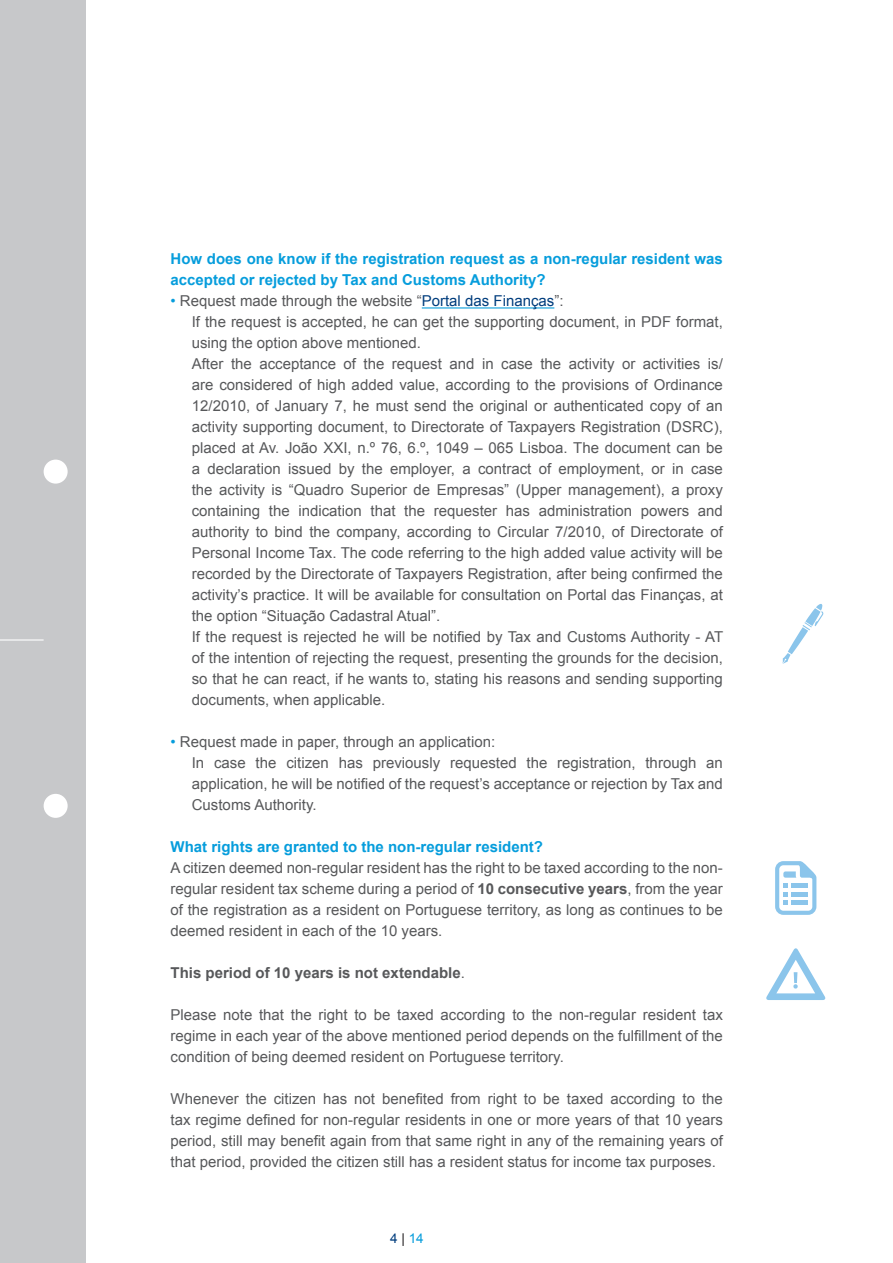
<style>
.page{position:relative;width:893px;height:1263px;background:#fff}
.page>*{position:absolute;margin:0;border:0;box-sizing:border-box;transform-origin:0 0}
.t1{font:15px/21px "Arial";color:#57585a;text-align:justify}
.t2{font:700 15px/21px "Arial";color:#069ddc}
.t3{font:700 15px "Arial";color:#57585a}
.t4{font:13.5px "Arial";color:#069ddc}
.s1{color:#069ddc}
.s2{color:#013d7d}
.s3{font-weight:700}
.s4{font-weight:400}
.s5{color:#231f20}
</style>
<div class="page">
<hr style="left:422px;top:307px;width:132px;height:1px;background:#069ddc">
<div style="left:0;top:0;width:85px;height:1263px;background:#c7c8ca"></div>
<div style="left:44px;top:460px;width:24px;height:24px;background:#fff;border-radius:50%"></div>
<div style="left:44px;top:794px;width:24px;height:24px;background:#fff;border-radius:50%"></div>
<hr style="left:0;top:639px;width:44px;height:1px;background:#fff">
<svg style="left:782px;top:604px;width:41px;height:60px"></svg>
<svg style="left:775px;top:861px;width:41px;height:54px"></svg>
<svg style="left:766px;top:948px;width:60px;height:52px"></svg>
<p class="t2" style="left:171px;top:249px;width:554px">How does one know if the registration request as a non-regular resident was accepted or rejected by Tax and Customs Authority?</p>
<p class="t1" style="left:192px;top:291px;width:533px;text-align:left;text-indent:-21px"><span class="s1">•</span> Request made through the website “<span class="s2">Portal das Finanças</span>”:<br>If the request is accepted, he can get the supporting document, in PDF format, using the option above mentioned.<br>After the acceptance of the request and in case the activity or activities is/ are considered of high added value, according to the provisions of Ordinance 12/2010, of January 7, he must send the original or authenticated copy of an activity supporting document, to Directorate of Taxpayers Registration (DSRC), placed at Av. João XXI, n.º 76, 6.º, 1049 – 065 Lisboa. The document can be a declaration issued by the employer, a contract of employment, or in case the activity is “Quadro Superior de Empresas” (Upper management), a proxy containing the indication that the requester has administration powers and authority to bind the company, according to Circular 7/2010, of Directorate of Personal Income Tax. The code referring to the high added value activity will be recorded by the Directorate of Taxpayers Registration, after being confirmed the activity’s practice. It will be available for consultation on Portal das Finanças, at the option “Situação Cadastral Atual”.<br>If the request is rejected he will be notified by Tax and Customs Authority - AT of the intention of rejecting the request, presenting the grounds for the decision, so that he can react, if he wants to, stating his reasons and sending supporting documents, when applicable.</p>
<p class="t1" style="left:192px;top:732px;width:533px;text-align:left;text-indent:-21px"><span class="s1">•</span> Request made in paper, through an application:<br>In case the citizen has previously requested the registration, through an application, he will be notified of the request’s acceptance or rejection by Tax and Customs Authority.</p>
<p class="t2" style="left:171px;top:837px;width:374px">What rights are granted to the non-regular resident?</p>
<p class="t1" style="left:171px;top:858px;width:554px">A citizen deemed non-regular resident has the right to be taxed according to the non&shy;regular resident tax scheme during a period of <span class="s3">10 consecutive years</span>, from the year of the registration as a resident on Portuguese territory, as long as continues to be deemed resident in each of the 10 years.</p>
<p class="t3" style="left:171px;top:963px;width:296px">This period of 10 years is not extendable<span class="s4">.</span></p>
<p class="t1" style="left:171px;top:1005px;width:554px">Please note that the right to be taxed according to the non-regular resident tax regime in each year of the above mentioned period depends on the fulfillment of the condition of being deemed resident on Portuguese territory.</p>
<p class="t1" style="left:171px;top:1089px;width:554px">Whenever the citizen has not benefited from right to be taxed according to the tax regime defined for non-regular residents in one or more years of that 10 years period, still may benefit again from that same right in any of the remaining years of that period, provided the citizen still has a resident status for income tax purposes.</p>
<p class="t4" style="left:390px;top:1230px;width:35px"><span class="s2">4</span> <span class="s5">|</span> 14</p>
</div>
